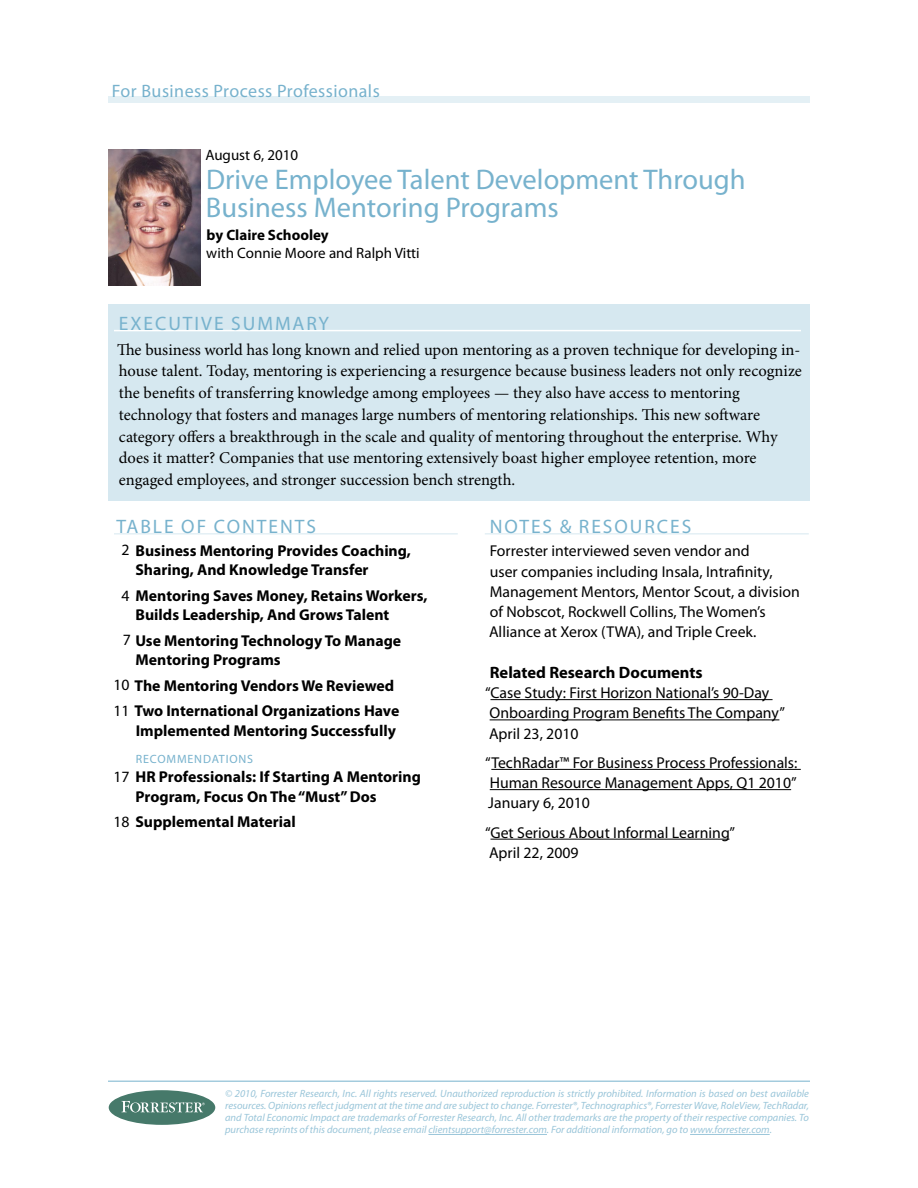
<style>
.page{position:relative;width:918px;height:1188px;background:#fff}
.page>*{position:absolute;margin:0;border:0;box-sizing:border-box;transform-origin:0 0}
.t1{font:28.5px/28.5px "Myriad Pro";color:#77b2cd}
.t2{font:19.5px "Myriad Pro";letter-spacing:.1em;color:#77b2cd}
.t3{font:18px "Myriad Pro";letter-spacing:.025em;color:#77b2cd}
.t4{font:16.5px/21.8px "Minion Pro";letter-spacing:-.005em;color:#000}
.t5{font:700 16.5px "Myriad Pro";color:#000}
.t6{font:15.75px/20.2px "Myriad Pro";color:#000}
.t7{font:700 15.75px/19.5px "Myriad Pro";color:#000}
.t8{font:15px "Myriad Pro";color:#000}
.t9{font:700 15px "Myriad Pro";color:#000}
.t10{font:12px "Myriad Pro";letter-spacing:.07em;color:#77b2cd}
.t11{font:italic 10.5px/12px "Myriad Pro";color:#99c5d9;text-align:justify}
.s1{font-weight:400}
</style>
<div class="page">
<div style="left:108px;top:304px;width:702px;height:196px;background:#d6e8f0"></div>
<div style="left:108px;top:97px;width:702px;height:6px;background:#e4f0f5"></div>
<hr style="left:428px;top:1134px;width:119px;height:1px;background:#99c5d9">
<hr style="left:690px;top:1134px;width:80px;height:1px;background:#99c5d9">
<hr style="left:108px;top:1081px;width:702px;height:1px;background:#77b2cd">
<div style="left:109px;top:1090px;width:106px;height:35px;background:#46796a;border-radius:50%"></div>
<svg style="left:121px;top:1101px;width:84px;height:11px"></svg>
<hr style="left:114px;top:330px;width:687px;height:1px;background:#fff">
<hr style="left:114px;top:533px;width:344px;height:2px;background:#e4f0f5">
<hr style="left:485px;top:533px;width:324px;height:2px;background:#e4f0f5">
<hr style="left:490px;top:699px;width:283px;height:1px;background:#000">
<hr style="left:490px;top:719px;width:289px;height:1px;background:#000">
<hr style="left:491px;top:769px;width:310px;height:1px;background:#000">
<hr style="left:490px;top:789px;width:301px;height:1px;background:#000">
<hr style="left:490px;top:839px;width:239px;height:1px;background:#000">
<img style="left:108px;top:149px;width:92px;height:137px">
<p class="t3" style="left:112px;top:81px;width:269px">For Business Process Professionals</p>
<p class="t8" style="left:205px;top:147px;width:94px">August 6, 2010</p>
<h1 class="t1" style="left:206px;top:166px;width:541px">Drive Employee Talent Development Through<br>Business Mentoring Programs</h1>
<p class="t9" style="left:207px;top:226px;width:124px">by Claire Schooley</p>
<p class="t8" style="left:206px;top:245px;width:215px">with Connie Moore and Ralph Vitti</p>
<p class="t2" style="left:119px;top:313px;width:155px">Executive Summa</p>
<p class="t2" style="left:306px;top:313px;width:24px">ry</p>
<p class="t4" style="left:117px;top:339px;width:686px">The business world has long known and relied upon mentoring as a proven technique for developing in&shy;house talent. Today, mentoring is experiencing a resurgence because business leaders not only recognize the benefits of transferring knowledge among employees — they also have access to mentoring technology that fosters and manages large numbers of mentoring relationships. This new software category offers a breakthrough in the scale and quality of mentoring throughout the enterprise. Why does it matter? Companies that use mentoring extensively boast higher employee retention, more engaged employees, and stronger succession bench strength.</p>
<p class="t2" style="left:116px;top:516px;width:13px">tab</p>
<p class="t2" style="left:153px;top:516px;width:154px">le of Contents</p>
<p class="t7" style="left:135px;top:541px;width:277px;text-indent:-14px"><span class="s1">2</span> Business Mentoring Provides Coaching,<br>Sharing, And Knowledge Transfer</p>
<p class="t7" style="left:136px;top:586px;width:293px;text-indent:-14px"><span class="s1">4</span> Mentoring Saves Money, Retains Workers,<br>Builds Leadership, And Grows Talent</p>
<p class="t7" style="left:136px;top:631px;width:267px;text-indent:-13px"><span class="s1">7</span> Use Mentoring Technology To Manage<br>Mentoring Programs</p>
<p class="t7" style="left:113px;top:673px;width:287px;line-height:25.5px"><span class="s1">10</span> The Mentoring Vendors We Reviewed<br><span class="s1">11</span> Two International Organizations Have</p>
<p class="t7" style="left:136px;top:721px;width:262px">Implemented Mentoring Successfully</p>
<p class="t10" style="left:136px;top:752px;width:41px">recomme</p>
<p class="t10" style="left:194px;top:752px;width:17px">ndat</p>
<p class="t10" style="left:226px;top:752px;width:28px">ions</p>
<p class="t7" style="left:136px;top:767px;width:287px;text-indent:-22px"><span class="s1">17</span> HR Professionals: If Starting A Mentoring<br>Program, Focus On The “Must” Dos</p>
<p class="t7" style="left:113px;top:812px;width:184px"><span class="s1">18</span> Supplemental Material</p>
<p class="t2" style="left:490px;top:516px;width:139px">NOTES &amp; RESOUR</p>
<p class="t2" style="left:657px;top:516px;width:36px">CES</p>
<p class="t6" style="left:489px;top:541px;width:312px">Forrester interviewed seven vendor and<br>user companies including I nsala, I ntrafinity, Management Mentors, Mentor Scout, a division of Nobscot, Rockwell Collins, The Women’s Alliance at Xerox (TWA), and Triple Creek.</p>
<p class="t5" style="left:490px;top:663px;width:214px">Related Research Documents</p>
<p class="t6" style="left:485px;top:683px;width:301px">“Case Study: First Horizon National’s 90-Day<br>Onboarding Program Benefits The Company”<br>April 23, 2010</p>
<p class="t6" style="left:485px;top:753px;width:314px;text-align:justify">“TechRadar™ For Business Process Professionals:<br>Human Resource Management Apps, Q1 2010” January 6, 2010</p>
<p class="t6" style="left:485px;top:822px;width:251px">“Get Serious About I nformal Learning”<br>April 22, 2009</p>
<p class="t11" style="left:225px;top:1088px;width:585px">© 2010, Forrester Research, Inc. All rights reserved. Unauthorized reproduction is strictly prohibited. Information is based on best available resources. Opinions reflect judgment at the time and are subject to change. Forrester®, Technographics®, Forrester Wave, RoleView, TechRadar, and Total Economic Impact are trademarks of Forrester Research, Inc. All other trademarks are the property of their respective companies. To purchase reprints of this document, please email clientsupport@forrester.com. For additional information, go to www.forrester.com.</p>
</div>
